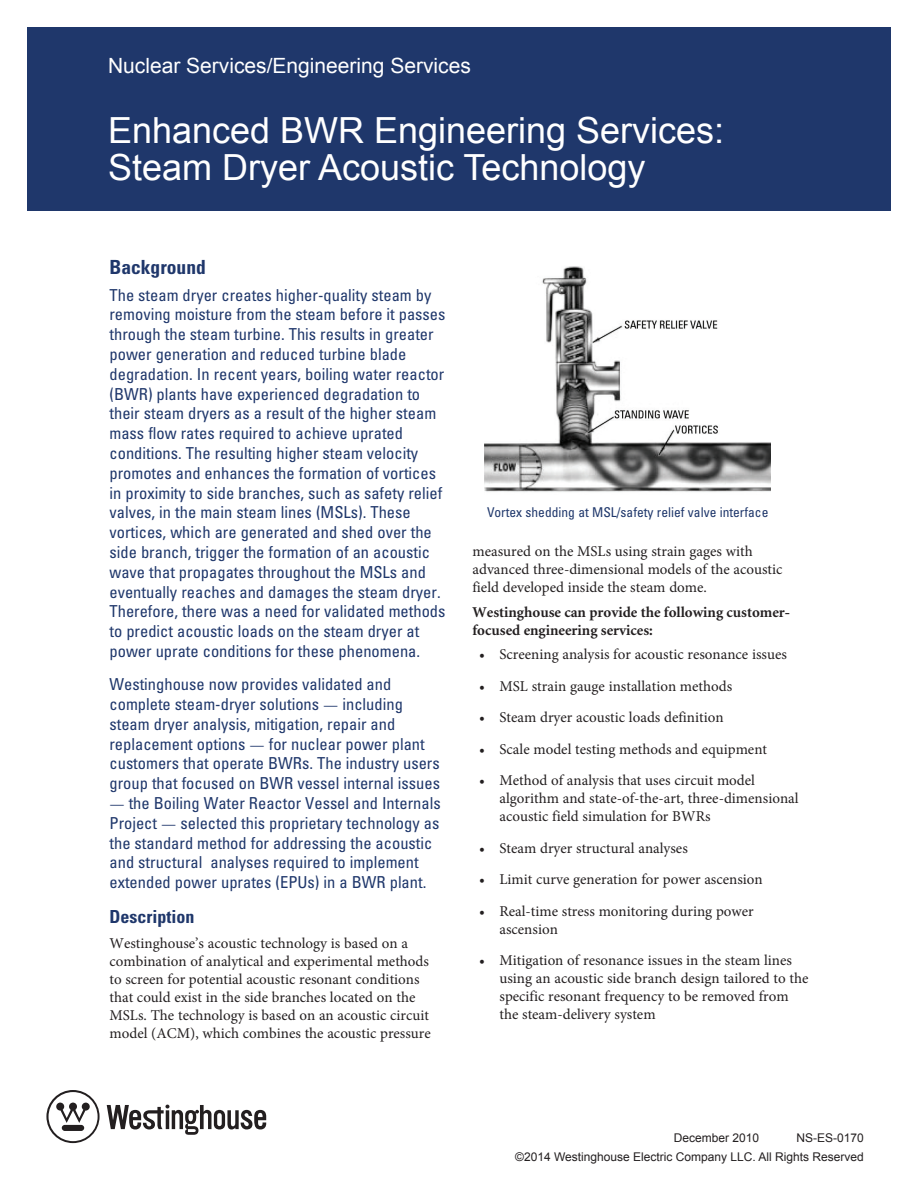
<style>
.page{position:relative;width:918px;height:1188px;background:#fff}
.page>*{position:absolute;margin:0;border:0;box-sizing:border-box;transform-origin:0 0}
.t1{font:36px/37.5px "Arial";color:#fff}
.Cost_Center{font:21px "Arial";color:#fff}
.Green_Title{font:700 condensed 19.5px "Univers LT Std";color:#1f376b}
.Blue_Title{font:700 condensed 18px "Univers LT Std";color:#1f376b}
.Green_Body_Copy{font:condensed 16.5px/19.8px "Univers LT Std";color:#1f376b}
.Body_Copy{font:15px/18px "Minion Pro";color:#231f20}
.Body_Copy_Bold{font:700 15px/18px "Minion";color:#231f20}
.Caption__P{font:condensed 13.5px "Univers LT Std";color:#1f376b}
.Flysheet_Number{font:12px "Arial";color:#231f20}
.s1{font-family:"Minion Pro";font-stretch:normal}
</style>
<div class="page">
<div style="left:27px;top:27px;width:864px;height:184px;background:#1f376b"></div>
<svg style="left:46px;top:1090px;width:54px;height:53px"></svg>
<svg style="left:107px;top:1105px;width:159px;height:30px"></svg>
<img style="left:485px;top:266px;width:286px;height:226px">
<p class="Cost_Center" style="left:108px;top:52px;width:364px">Nuclear Services/Engineering Services</p>
<p class="t1" style="left:108px;top:112px;width:618px">Enhanced BWR Engineering Services:<br>Steam Dryer Acoustic Technology</p>
<p class="Green_Title" style="left:110px;top:255px;width:98px">Background</p>
<p class="Green_Body_Copy" style="left:110px;top:285px;width:338px">The steam dryer creates higher-quality steam by removing moisture from the steam before it passes through the steam turbine. This results in greater power generation and reduced turbine blade degradation. In recent years, boiling water reactor (BWR) plants have experienced degradation to their steam dryers as a result of the higher steam mass flow rates required to achieve uprated conditions. The resulting higher steam velocity promotes and enhances the formation of vortices in proximity to side branches, such as safety relief valves, in the main steam lines (MSLs). These vortices, which are generated and shed over the side branch, trigger the formation of an acoustic wave that propagates throughout the MSLs and eventually reaches and damages the steam dryer.<br>Therefore, there was a need for validated methods to predict acoustic loads on the steam dryer at power uprate conditions for these phenomena.</p>
<p class="Green_Body_Copy" style="left:110px;top:674px;width:332px">Westinghouse now provides validated and complete steam-dryer solutions <span class="s1">—</span> including steam dryer analysis, mitigation, repair and replacement options <span class="s1">—</span> for nuclear power plant customers that operate BWRs. The industry users group that focused on BWR vessel internal issues</p>
<p class="Green_Body_Copy" style="left:110px;top:793px;width:333px"><span class="s1">—</span> the Boiling Water Reactor Vessel and Internals Project <span class="s1">—</span> selected this proprietary technology as the standard method for addressing the acoustic and structural analyses required to implement extended power uprates (EPUs) in a BWR plant.</p>
<p class="Blue_Title" style="left:110px;top:905px;width:86px">Description</p>
<p class="Body_Copy" style="left:110px;top:934px;width:323px">Westinghouse’s acoustic technology is based on a combination of analytical and experimental methods to screen for potential acoustic resonant conditions that could exist in the side branches located on the MSLs. The technology is based on an acoustic circuit model (ACM), which combines the acoustic pressure</p>
<p class="Caption__P" style="left:487px;top:504px;width:283px">Vortex shedding at MSL/safety relief valve interface</p>
<p class="Body_Copy" style="left:472px;top:542px;width:311px">measured on the MSLs using strain gages with advanced three-dimensional models of the acoustic field developed inside the steam dome.</p>
<p class="Body_Copy_Bold" style="left:472px;top:603px;width:319px">Westinghouse can provide the following customer&shy;focused engineering services:</p>
<p class="Body_Copy" style="left:479px;top:646px;width:309px">• Screening analysis for acoustic resonance issues</p>
<p class="Body_Copy" style="left:479px;top:677px;width:255px">• MSL strain gauge installation methods</p>
<p class="Body_Copy" style="left:479px;top:709px;width:246px">• Steam dryer acoustic loads definition</p>
<p class="Body_Copy" style="left:479px;top:740px;width:289px">• Scale model testing methods and equipment</p>
<p class="Body_Copy" style="left:500px;top:772px;width:301px;text-indent:-20px">• Method of analysis that uses circuit model algorithm and state-of-the-art, three-dimensional acoustic field simulation for BWRs</p>
<p class="Body_Copy" style="left:479px;top:839px;width:210px">• Steam dryer structural analyses</p>
<p class="Body_Copy" style="left:479px;top:871px;width:285px">• Limit curve generation for power ascension</p>
<p class="Body_Copy" style="left:500px;top:902px;width:256px;text-indent:-20px">• Real-time stress monitoring during power ascension</p>
<p class="Body_Copy" style="left:500px;top:952px;width:311px;text-indent:-20px">• Mitigation of resonance issues in the steam lines using an acoustic side branch design tailored to the specific resonant frequency to be removed from the steam-delivery system</p>
<p class="Flysheet_Number" style="left:674px;top:1130px;width:87px">December 2010</p>
<p class="Flysheet_Number" style="left:797px;top:1130px;width:69px">NS-ES-0170</p>
<p class="Flysheet_Number" style="left:515px;top:1149px;width:350px">©2014 Westinghouse Electric Company LLC. All Rights Reserved</p>
</div>
